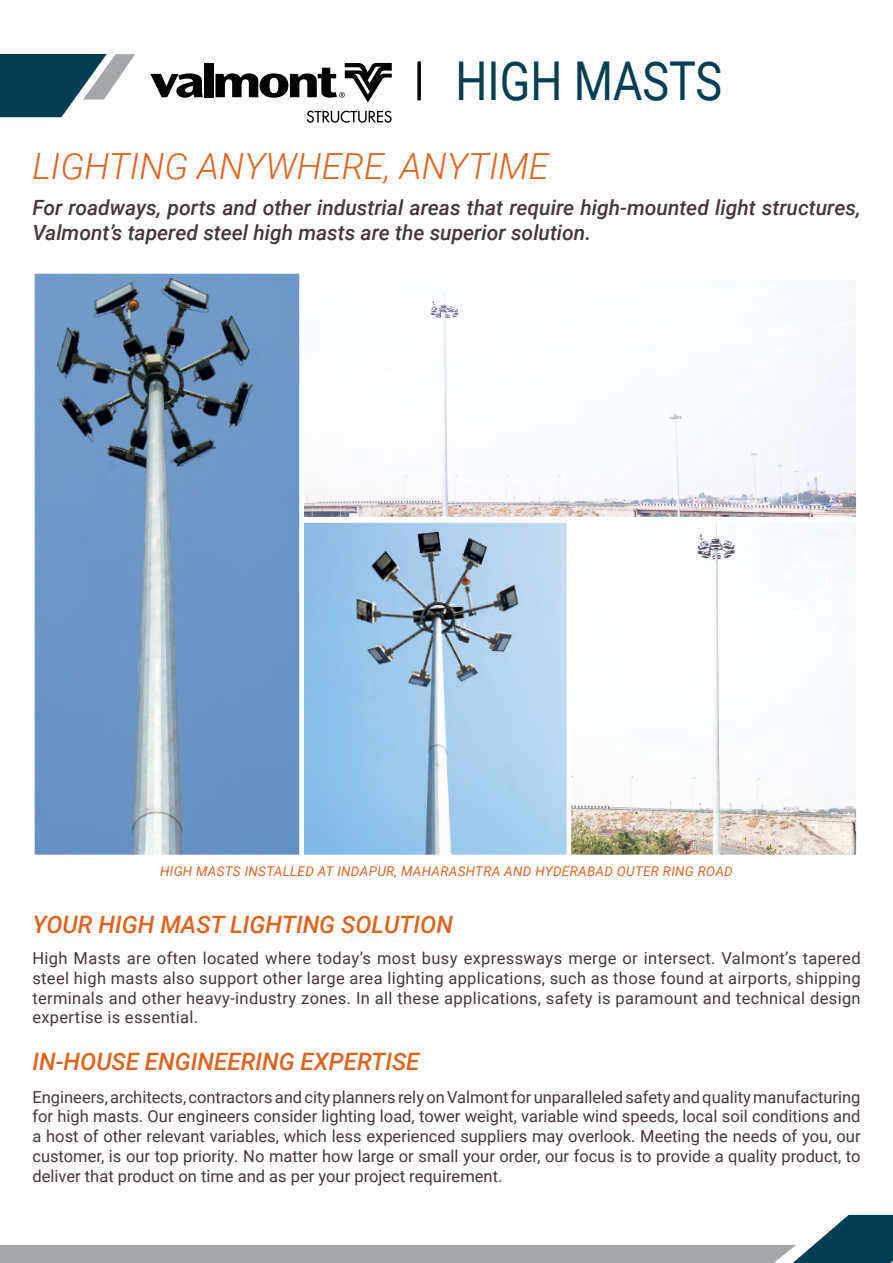
<style>
.page{position:relative;width:893px;height:1263px;background:#fff}
.page>*{position:absolute;margin:0;border:0;box-sizing:border-box;transform-origin:0 0}
.t1{font:53.55px "Roboto";color:#003f53;scale:.84 1}
.t2{font:italic 300 36px "Roboto";color:#df6420}
.t3{font:italic 500 24px "Roboto";color:#df6420}
.t4{font:italic 500 21px/25.2px "Roboto";color:#463738}
.t5{font:16.5px/19.8px "Roboto";color:#463738;text-align:justify}
.t6{font:italic 13.5px "Roboto";letter-spacing:.02em;color:#df6420}
</style>
<div class="page">
<svg style="left:307px;top:111px;width:85px;height:12px"></svg>
<svg style="left:150px;top:73px;width:53px;height:25px"></svg>
<div style="left:204px;top:63px;width:10px;height:34px;background:#000"></div>
<svg style="left:215px;top:63px;width:177px;height:39px"></svg>
<hr style="left:418px;top:61px;width:3px;height:39px;background:#000">
<svg style="left:0;top:54px;width:135px;height:63px"></svg>
<hr style="left:417px;top:62px;width:3px;height:38px;background:#000">
<img style="left:35px;top:274px;width:264px;height:580px">
<div style="left:30px;top:269px;width:274px;height:590px;border:4px solid #fff"></div>
<img style="left:304px;top:280px;width:552px;height:236px">
<div style="left:299px;top:269px;width:562px;height:252px;border:4px solid #fff"></div>
<img style="left:304px;top:523px;width:552px;height:331px">
<div style="left:299px;top:518px;width:272px;height:341px;border:4px solid #fff"></div>
<svg style="left:0;top:1215px;width:893px;height:48px"></svg>
<p class="t1" style="left:455px;top:43px;width:319px">HIGH MASTS</p>
<p class="t2" style="left:32px;top:141px;width:518px">LIGHTING ANYWHERE, ANYTIME</p>
<p class="t4" style="left:32px;top:194px;width:830px">For roadways, ports and other industrial areas that require high-mounted light structures,<br>Valmont’s tapered steel high masts are the superior solution.</p>
<p class="t6" style="left:160px;top:862px;width:574px">HIGH MASTS INSTALLED AT INDAPUR, MAHARASHTRA AND HYDERABAD OUTER RING ROAD</p>
<p class="t3" style="left:32px;top:907px;width:422px">YOUR HIGH MAST LIGHTING SOLUTION</p>
<p class="t5" style="left:32px;top:947px;width:830px">High Masts are often located where today’s most busy expressways merge or intersect. Valmont’s tapered steel high masts also support other large area lighting applications, such as those found at airports, shipping terminals and other heavy-industry zones. In all these applications, safety is paramount and technical design expertise is essential.</p>
<p class="t3" style="left:32px;top:1044px;width:389px">IN-HOUSE ENGINEERING EXPERTISE</p>
<p class="t5" style="left:32px;top:1086px;width:830px">Engineers, architects, contractors and city planners rely on Valmont for unparalleled safety and quality manufacturing for high masts. Our engineers consider lighting load, tower weight, variable wind speeds, local soil conditions and a host of other relevant variables, which less experienced suppliers may overlook. Meeting the needs of you, our customer, is our top priority. No matter how large or small your order, our focus is to provide a quality product, to deliver that product on time and as per your project requirement.</p>
</div>
